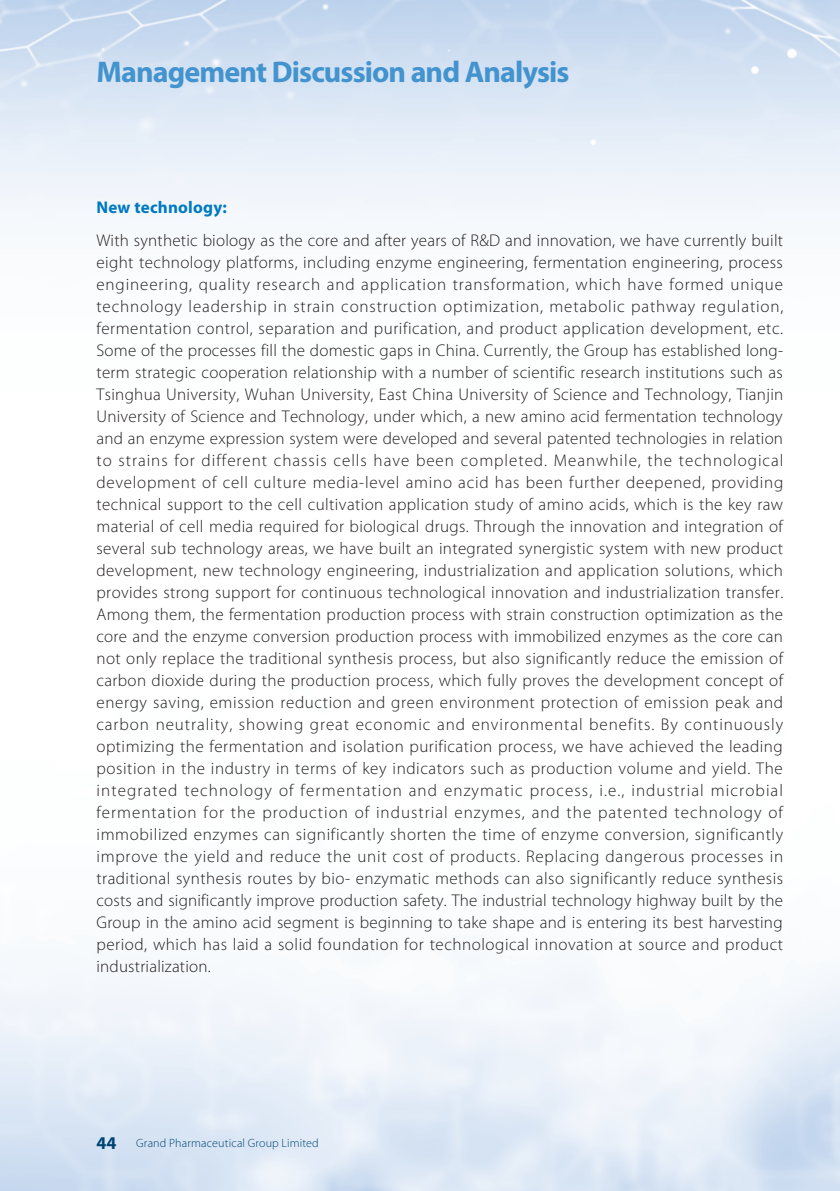
<style>
.page{position:relative;width:840px;height:1191px;background:#fff}
.page>*{position:absolute;margin:0;border:0;box-sizing:border-box;transform-origin:0 0}
.t1{font:700 30px "Myriad Pro";letter-spacing:-.03em;color:#4393cf}
._00_txt{font:300 17px/22px "Myriad Pro";letter-spacing:.03em;color:#231f20;text-align:justify}
._02_H2{font:700 17px "Myriad Pro";letter-spacing:.01em;color:#0079c2}
.t2{font:300 12px "Myriad Pro";letter-spacing:.015em;color:#004574}
.s1{font-weight:700;font-size:18px}
</style>
<div class="page">
<h1 class="t1" style="left:96px;top:52px;width:474px">Management Discussion and Analysis</h1>
<p class="_02_H2" style="left:96px;top:196px;width:132px">New technology:</p>
<p class="_00_txt" style="left:96px;top:229px;width:688px">With synthetic biology as the core and after years of R&amp;D and innovation, we have currently built eight technology platforms, including enzyme engineering, fermentation engineering, process engineering, quality research and application transformation, which have formed unique technology leadership in strain construction optimization, metabolic pathway regulation, fermentation control, separation and purification, and product application development, etc.<br>Some of the processes fill the domestic gaps in China. Currently, the Group has established long&shy;term strategic cooperation relationship with a number of scientific research institutions such as Tsinghua University, Wuhan University, East China University of Science and Technology, Tianjin University of Science and Technology, under which, a new amino acid fermentation technology and an enzyme expression system were developed and several patented technologies in relation to strains for different chassis cells have been completed. Meanwhile, the technological development of cell culture media-level amino acid has been further deepened, providing technical support to the cell cultivation application study of amino acids, which is the key raw material of cell media required for biological drugs. Through the innovation and integration of several sub technology areas, we have built an integrated synergistic system with new product development, new technology engineering, industrialization and application solutions, which provides strong support for continuous technological innovation and industrialization transfer.<br>Among them, the fermentation production process with strain construction optimization as the core and the enzyme conversion production process with immobilized enzymes as the core can not only replace the traditional synthesis process, but also significantly reduce the emission of carbon dioxide during the production process, which fully proves the development concept of energy saving, emission reduction and green environment protection of emission peak and carbon neutrality, showing great economic and environmental benefits. By continuously optimizing the fermentation and isolation purification process, we have achieved the leading position in the industry in terms of key indicators such as production volume and yield. The integrated technology of fermentation and enzymatic process, i.e., industrial microbial fermentation for the production of industrial enzymes, and the patented technology of immobilized enzymes can significantly shorten the time of enzyme conversion, significantly improve the yield and reduce the unit cost of products. Replacing dangerous processes in traditional synthesis routes by bio- enzymatic methods can also significantly reduce synthesis costs and significantly improve production safety. The industrial technology highway built by the Group in the amino acid segment is beginning to take shape and is entering its best harvesting period, which has laid a solid foundation for technological innovation at source and product industrialization.</p>
<p class="t2" style="left:96px;top:1135px;width:224px"><span class="s1">44</span> Grand Pharmaceutical Group Limited</p>
</div>
